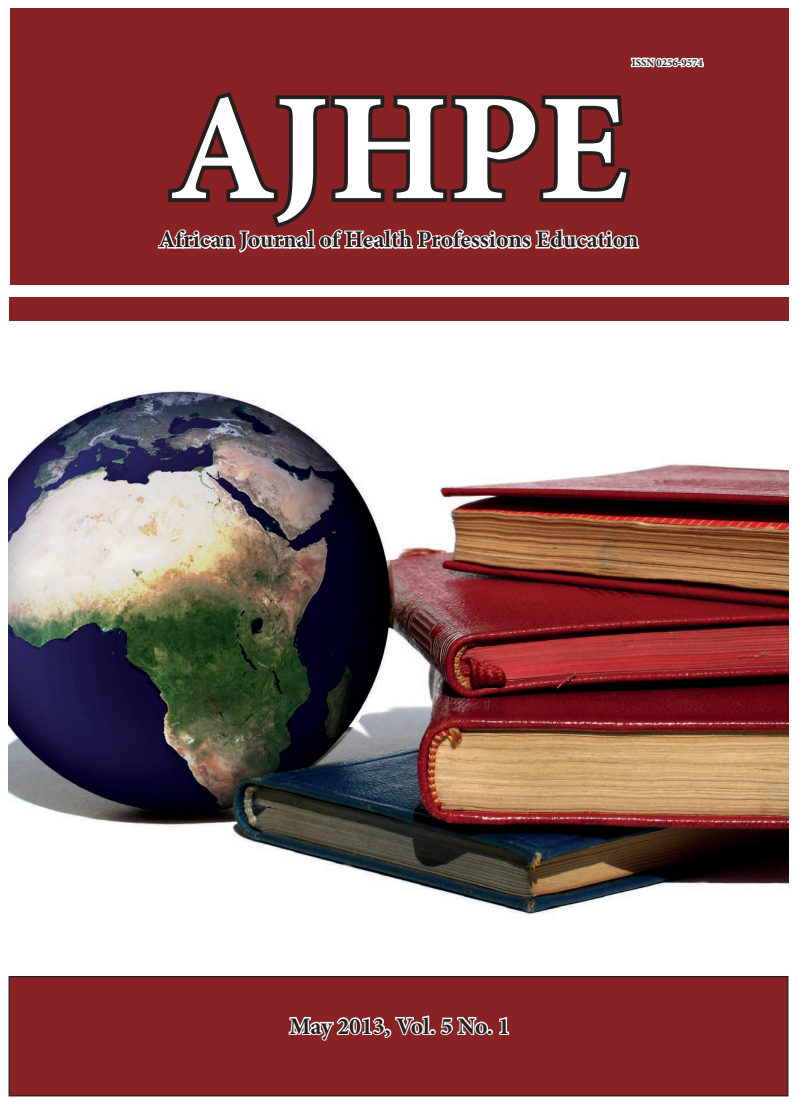
<style>
.page{position:relative;width:797px;height:1105px;background:#fff}
.page>*{position:absolute;margin:0;border:0;box-sizing:border-box;transform-origin:0 0}
.t1{font:700 152.38px "Minion Pro";letter-spacing:-.005em;color:#fff}
.t2{font:700 23.75px "Minion Pro";color:#231f20}
.t3{font:700 10.62px "Minion Pro";color:#231f20}
</style>
<div class="page">
<img style="left:9px;top:390px;width:779px;height:528px">
<div style="left:10px;top:9px;width:778px;height:276px;background:#892225"></div>
<div style="left:9px;top:976px;width:778px;height:120px;background:#892225"></div>
<div style="left:9px;top:976px;width:779px;height:120px;border:1px solid #231f20"></div>
<svg style="left:630px;top:57px;width:74px;height:11px"></svg>
<svg style="left:157px;top:92px;width:483px;height:161px"></svg>
<div style="left:9px;top:297px;width:779px;height:24px;background:#892225"></div>
<svg style="left:287px;top:811px;width:223px;height:230px"></svg>
<p class="t3" style="left:631px;top:55px;width:72px">ISSN 0256-9574</p>
<h1 class="t1" style="left:169px;top:42px;width:460px">AJHPE</h1>
<p class="t2" style="left:159px;top:223px;width:481px">African Journal of Health Professions Education</p>
<p class="t2" style="left:289px;top:1009px;width:222px">May 2013, Vol. 5 No. 1</p>
</div>
